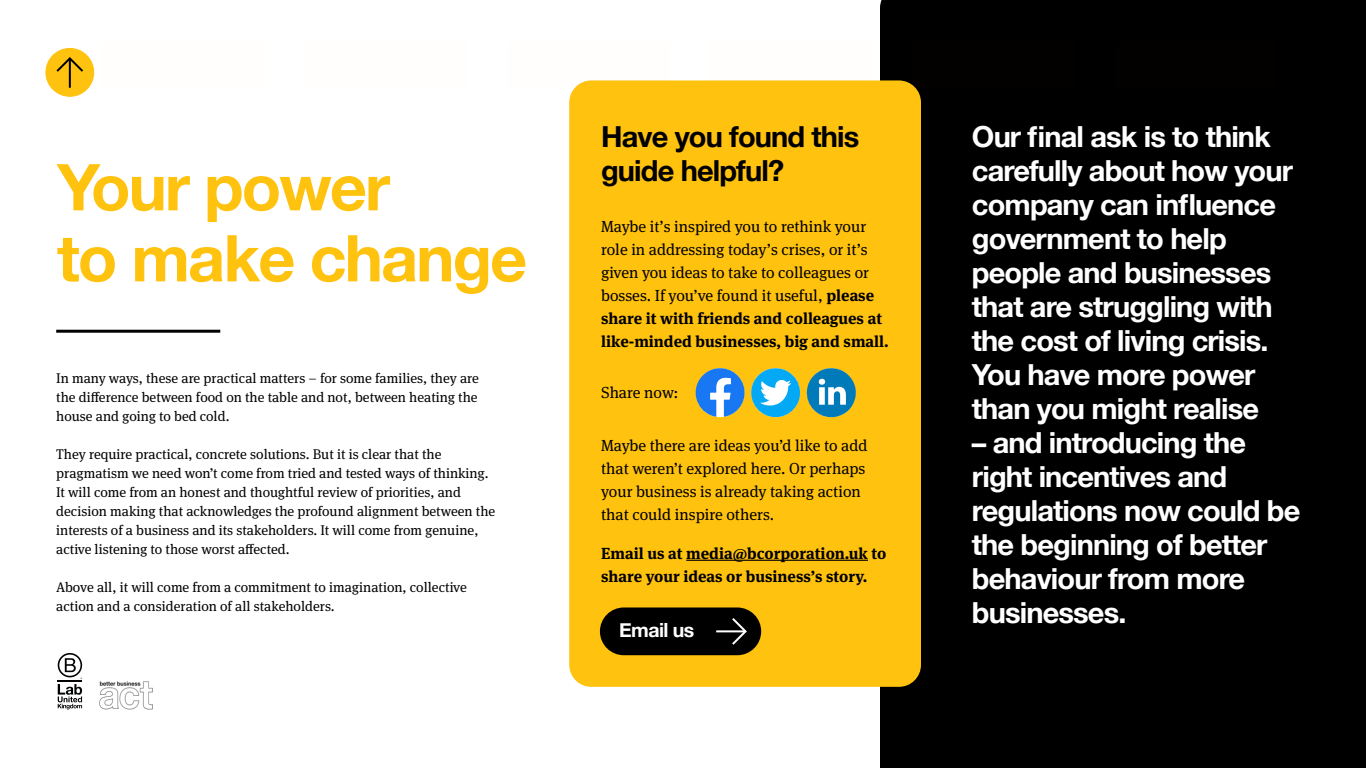
<style>
.page{position:relative;width:1366px;height:768px;background:#fff}
.page>*{position:absolute;margin:0;border:0;box-sizing:border-box;transform-origin:0 0}
.t1{font:700 64.6px/71px "Helvetica Neue";letter-spacing:-.03em;color:#ffc20e}
.t2{font:700 29px/34px "Helvetica Neue";letter-spacing:-.03em;color:#fff}
.t3{font:700 29px/34px "Helvetica Neue";letter-spacing:-.03em;color:#000}
.t4{font:700 19.5px "Helvetica Neue";letter-spacing:-.03em;color:#fff}
.t5{font:16px/23px "Meta Serif Pro";color:#000}
.t6{font:700 16px/23px "Meta Serif Pro";color:#000}
.t7{font:14px/19px "Meta Serif Pro";color:#000}
.s1{font-weight:700}
</style>
<div class="page">
<div style="left:880px;top:0;width:486px;height:768px;background:#000"></div>
<hr style="left:56px;top:330px;width:164px;height:3px;background:#000">
<div style="left:569px;top:80px;width:352px;height:607px;background:#ffc20e;border-radius:22px"></div>
<hr style="left:686px;top:560px;width:182px;height:1px;background:#000">
<div style="left:600px;top:607px;width:161px;height:48px;background:#000;border-radius:24px"></div>
<hr style="left:716px;top:630px;width:29px;height:2px;background:#fff">
<svg style="left:730px;top:618px;width:17px;height:27px"></svg>
<svg style="left:696px;top:368px;width:49px;height:49px"></svg>
<svg style="left:751px;top:368px;width:49px;height:49px"></svg>
<svg style="left:806px;top:368px;width:50px;height:49px"></svg>
<div style="left:46px;top:48px;width:48px;height:48px;background:#ffc20e;border-radius:50%"></div>
<div style="left:45px;top:48px;width:49px;height:49px;border:1px solid #ffc20e;border-radius:50%"></div>
<hr style="left:69px;top:59px;width:2px;height:29px;background:#000">
<svg style="left:56px;top:57px;width:28px;height:17px"></svg>
<img style="left:99px;top:681px;width:54px;height:28px">
<svg style="left:58px;top:653px;width:24px;height:56px"></svg>
<svg style="left:574px;top:80px;width:96px;height:8px"></svg>
<svg style="left:709px;top:80px;width:163px;height:1px"></svg>
<div style="left:912px;top:41px;width:162px;height:47px;background:#020100"></div>
<div style="left:1114px;top:41px;width:163px;height:47px;background:#020100"></div>
<p class="t1" style="left:57px;top:154px;width:472px">Your power<br>to make change</p>
<p class="t7" style="left:56px;top:368px;width:424px;text-align:justify">In many ways, these are practical matters – for some families, they are the difference between food on the table and not, between heating the house and going to bed cold.</p>
<p class="t7" style="left:56px;top:444px;width:441px">They require practical, concrete solutions. But it is clear that the pragmatism we need won’t come from tried and tested ways of thinking.<br>It will come from an honest and thoughtful review of priorities, and decision making that acknowledges the profound alignment between the interests of a business and its stakeholders. It will come from genuine, active listening to those worst affected.</p>
<p class="t7" style="left:56px;top:577px;width:412px">Above all, it will come from a commitment to imagination, collective action and a consideration of all stakeholders.</p>
<p class="t3" style="left:601px;top:120px;width:260px">Have you found this guide helpful?</p>
<p class="t5" style="left:601px;top:214px;width:289px">Maybe it’s inspired you to rethink your role in addressing today’s crises, or it’s given you ideas to take to colleagues or bosses. If you’ve found it useful, <span class="s1">please share it with friends and colleagues at like-minded businesses, big and small.</span></p>
<p class="t5" style="left:601px;top:381px;width:79px">Share now:</p>
<p class="t5" style="left:601px;top:433px;width:268px">Maybe there are ideas you’d like to add that weren’t explored here. Or perhaps your business is already taking action that could inspire others.</p>
<p class="t6" style="left:601px;top:540px;width:287px">Email us at media@bcorporation.uk to share your ideas or business’s story.</p>
<p class="t4" style="left:619px;top:615px;width:76px">Email us</p>
<p class="t2" style="left:972px;top:121px;width:323px">Our final ask is to think carefully about how your company can influence government to help people and businesses that are struggling with the cost of living crisis.<br>You have more power than you might realise</p>
<p class="t2" style="left:972px;top:427px;width:330px">– and introducing the right incentives and regulations now could be the beginning of better behaviour from more businesses.</p>
</div>
